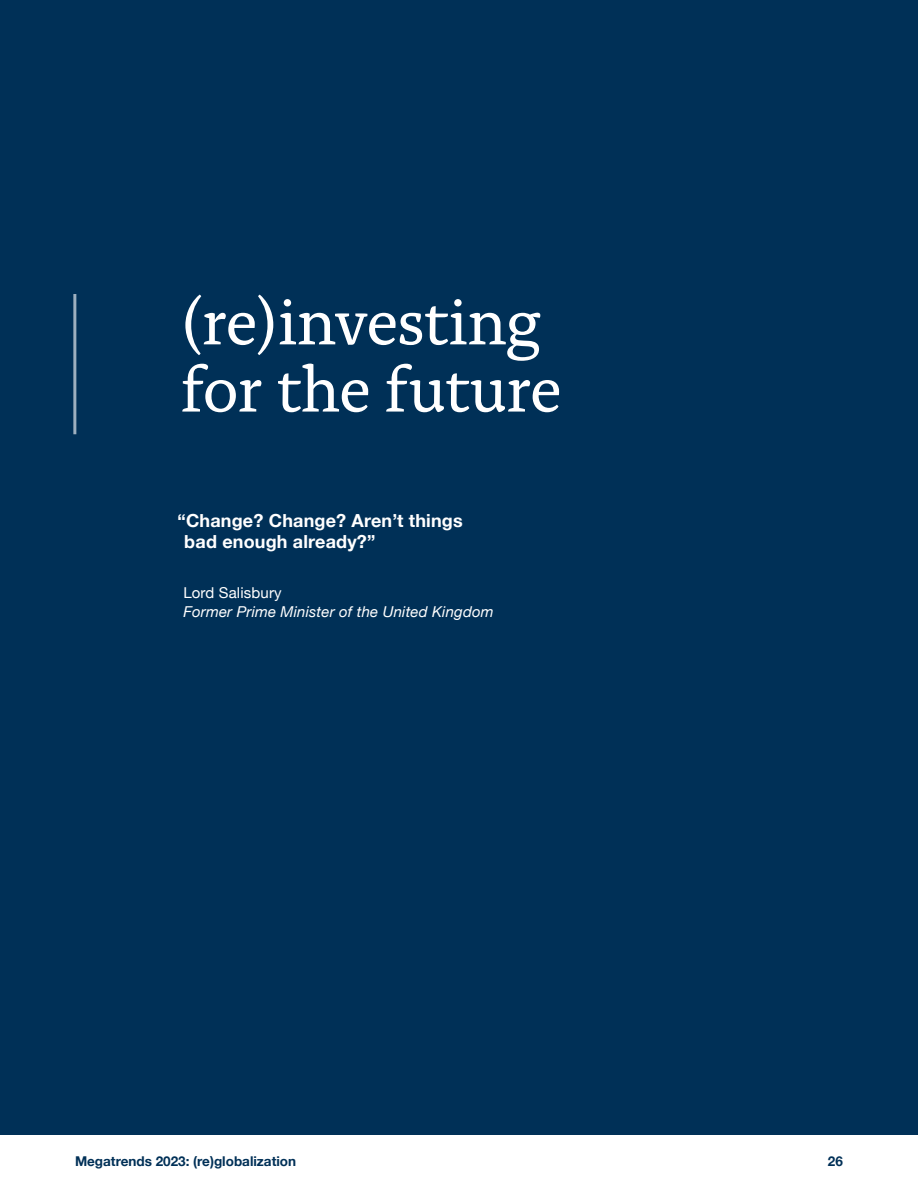
<style>
.page{position:relative;width:918px;height:1188px;background:#fff}
.page>*{position:absolute;margin:0;border:0;box-sizing:border-box;transform-origin:0 0}
.t1{font:66px/67.2px "Alda OTCEV";letter-spacing:-.02em;color:#fff}
.t2{font:700 18px/21px "Helvetica Neue";letter-spacing:.01em;color:#fff}
.t3{font:italic 15px "Helvetica Neue";letter-spacing:.01em;color:#fff}
.t4{font:15px "Helvetica Neue";letter-spacing:.01em;color:#fff}
.t5{font:700 13.5px "Helvetica Neue";color:#003057}
</style>
<div class="page">
<div style="left:0;top:0;width:918px;height:1134px;background:#003057"></div>
<hr style="left:73px;top:294px;width:3px;height:140px;background:#9dafbf">
<p class="t1" style="left:180px;top:284px;width:383px">(re)investing for the future</p>
<p class="t2" style="left:184px;top:510px;width:280px;text-indent:-7px">“Change? Change? Aren’t things bad enough already?”</p>
<p class="t4" style="left:183px;top:582px;width:100px">Lord Salisbury</p>
<p class="t3" style="left:183px;top:601px;width:312px">Former Prime Minister of the United Kingdom</p>
<p class="t5" style="left:75px;top:1150px;width:223px">Megatrends 2023: (re)globalization</p>
<p class="t5" style="left:828px;top:1150px;width:17px">26</p>
</div>
